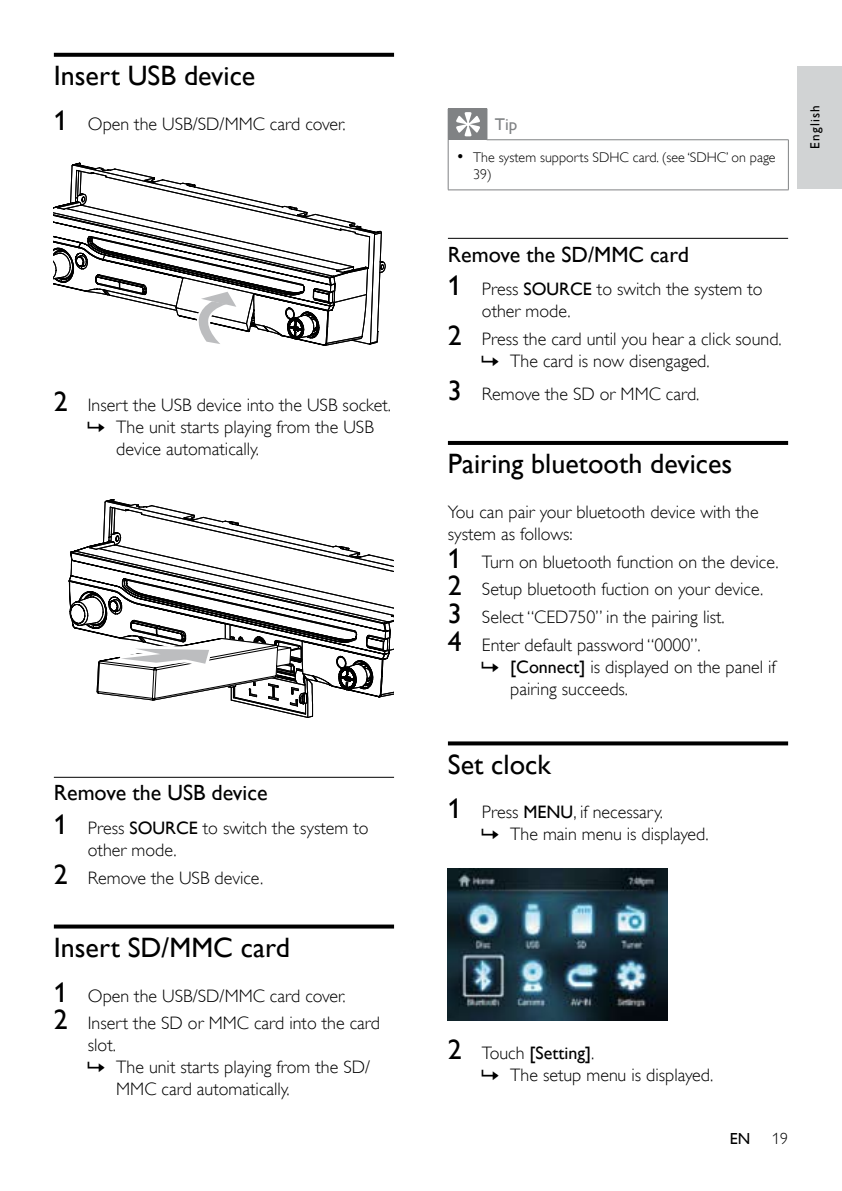
<style>
.page{position:relative;width:842px;height:1191px;background:#fff}
.page>*{position:absolute;margin:0;border:0;box-sizing:border-box;transform-origin:0 0}
.t1{font:28px "Gill Sans Alt One WGL";color:#000}
.t2{font:22px "Gill Sans Alt One WGL";color:#000}
.t3{font:18px/22px "Gill Sans Alt One WGL Light";color:#000}
.t4{font:18px "Gill Sans Alt One WGL";color:#000}
.t5{font:17px "Gill Sans Alt One WGL";color:#808284}
.t6{font:17px "Gill Sans Alt One WGL Light";color:#000}
.t7{font:16px "Gill Sans Alt One WGL Light";color:#000}
.t8{font:16px "Gill Sans Alt One WGL";color:#000}
.t9{font:14px/17px "Gill Sans Alt One WGL Light";color:#000}
.t10{font:13.2px "Gill Sans Alt One WGL";letter-spacing:.1em;color:#000}
.s1{font-family:"Gill Sans Alt One WGL";font-size:28px}
.s2{font-family:"Gill Sans Alt One WGL"}
.s3{font-size:28px}
.s4{font-family:"Gill Sans Alt One WGL Light"}
</style>
<div class="page">
<hr style="left:448px;top:238px;width:340px;height:1px;background:#000">
<svg style="left:448px;top:441px;width:340px;height:4px"></svg>
<svg style="left:448px;top:741px;width:340px;height:4px"></svg>
<div style="left:448px;top:109px;width:39px;height:31px;background:#808284"></div>
<hr style="left:448px;top:108px;width:39px;height:1px;background:#808284">
<hr style="left:487px;top:109px;width:1px;height:30px;background:#808284">
<hr style="left:487px;top:139px;width:302px;height:1px;background:#808284">
<hr style="left:448px;top:140px;width:1px;height:50px;background:#808284">
<hr style="left:448px;top:189px;width:39px;height:1px;background:#808284">
<hr style="left:487px;top:189px;width:302px;height:1px;background:#808284">
<hr style="left:788px;top:140px;width:1px;height:50px;background:#808284">
<svg style="left:456px;top:112px;width:24px;height:24px"></svg>
<img style="left:448px;top:868px;width:220px;height:152px">
<svg style="left:54px;top:53px;width:340px;height:4px"></svg>
<hr style="left:54px;top:777px;width:340px;height:1px;background:#000">
<svg style="left:54px;top:924px;width:340px;height:4px"></svg>
<svg style="left:54px;top:168px;width:330px;height:178px"></svg>
<svg style="left:54px;top:248px;width:265px;height:98px"></svg>
<svg style="left:149px;top:697px;width:233px;height:21px"></svg>
<svg style="left:69px;top:505px;width:324px;height:192px"></svg>
<svg style="left:70px;top:591px;width:303px;height:109px"></svg>
<div style="left:797px;top:66px;width:45px;height:122px;background:#d1d3d4"></div>
<h1 class="t1" style="left:54px;top:56px;width:203px">Insert USB device</h1>
<p class="t3" style="left:54px;top:113px;width:293px"><span class="s1">1</span> Open the USB/SD/MMC card cover.</p>
<p class="t3" style="left:116px;top:394px;width:276px;text-indent:-62px"><span class="s1">2</span> Insert the USB device into the USB socket.<br>The unit starts playing from the USB device automatically.</p>
<p class="t2" style="left:54px;top:778px;width:215px">Remove the USB device</p>
<p class="t3" style="left:88px;top:817px;width:282px;text-indent:-34px"><span class="s1">1</span> Press <span class="s2">SOURCE</span> to switch the system to other mode.</p>
<p class="t3" style="left:54px;top:866px;width:211px"><span class="s1">2</span> Remove the USB device.</p>
<h1 class="t1" style="left:54px;top:928px;width:238px">Insert SD/MMC card</h1>
<p class="t3" style="left:54px;top:981px;width:328px;line-height:27.6px"><span class="s1">1</span> Open the USB/SD/MMC card cover.<br><span class="s1">2</span> Insert the SD or MMC card into the card</p>
<p class="t3" style="left:88px;top:1034px;width:30px">slot.</p>
<p class="t3" style="left:116px;top:1056px;width:255px">The unit starts playing from the SD/<br>MMC card automatically.</p>
<p class="t6" style="left:456px;top:145px;width:10px">•</p>
<p class="t5" style="left:495px;top:113px;width:24px">Tip</p>
<p class="t9" style="left:473px;top:148px;width:304px">The system supports SDHC card. (see ‘SDHC’ on page<br>39)</p>
<p class="t2" style="left:448px;top:239px;width:242px">Remove the SD/MMC card</p>
<p class="t3" style="left:482px;top:278px;width:282px;text-indent:-34px"><span class="s1">1</span> Press <span class="s2">SOURCE</span> to switch the system to other mode.</p>
<p class="t3" style="left:448px;top:327px;width:335px;text-align:center"><span class="s1">2</span> Press the card until you hear a click sound.<br>The card is now disengaged.</p>
<p class="t3" style="left:448px;top:383px;width:253px"><span class="s1">3</span> Remove the SD or MMC card.</p>
<h1 class="t1" style="left:448px;top:444px;width:286px">Pairing bluetooth devices</h1>
<p class="t3" style="left:448px;top:501px;width:312px">You can pair your bluetooth device with the system as follows:</p>
<p class="t3" style="left:448px;top:548px;width:332px;line-height:27.6px"><span class="s1">1</span> Turn on bluetooth function on the device.<br><span class="s1">2</span> Setup bluetooth fuction on your device.<br><span class="s1">3</span> Select “CED750” in the pairing list.<br><span class="s1">4</span> Enter default password “0000”.</p>
<p class="t3" style="left:510px;top:656px;width:267px"><span class="s2">[Connect]</span> is displayed on the panel if pairing succeeds.</p>
<h1 class="t1" style="left:448px;top:745px;width:104px">Set clock</h1>
<p class="t3" style="left:510px;top:801px;width:200px;text-indent:-62px"><span class="s1">1</span> Press <span class="s2">MENU</span>, if necessary.<br>The main menu is displayed.</p>
<p class="t10" style="left:806px;top:149px;width:46px;rotate:-90deg">English</p>
<p class="t4" style="left:448px;top:1041px;width:148px"><span class="s3">2</span> <span class="s4">Touch</span> [Setting]<span class="s4">.</span></p>
<p class="t3" style="left:510px;top:1064px;width:204px">The setup menu is displayed.</p>
<p class="t8" style="left:730px;top:1128px;width:22px">EN</p>
<p class="t7" style="left:772px;top:1128px;width:17px">19</p>
</div>
